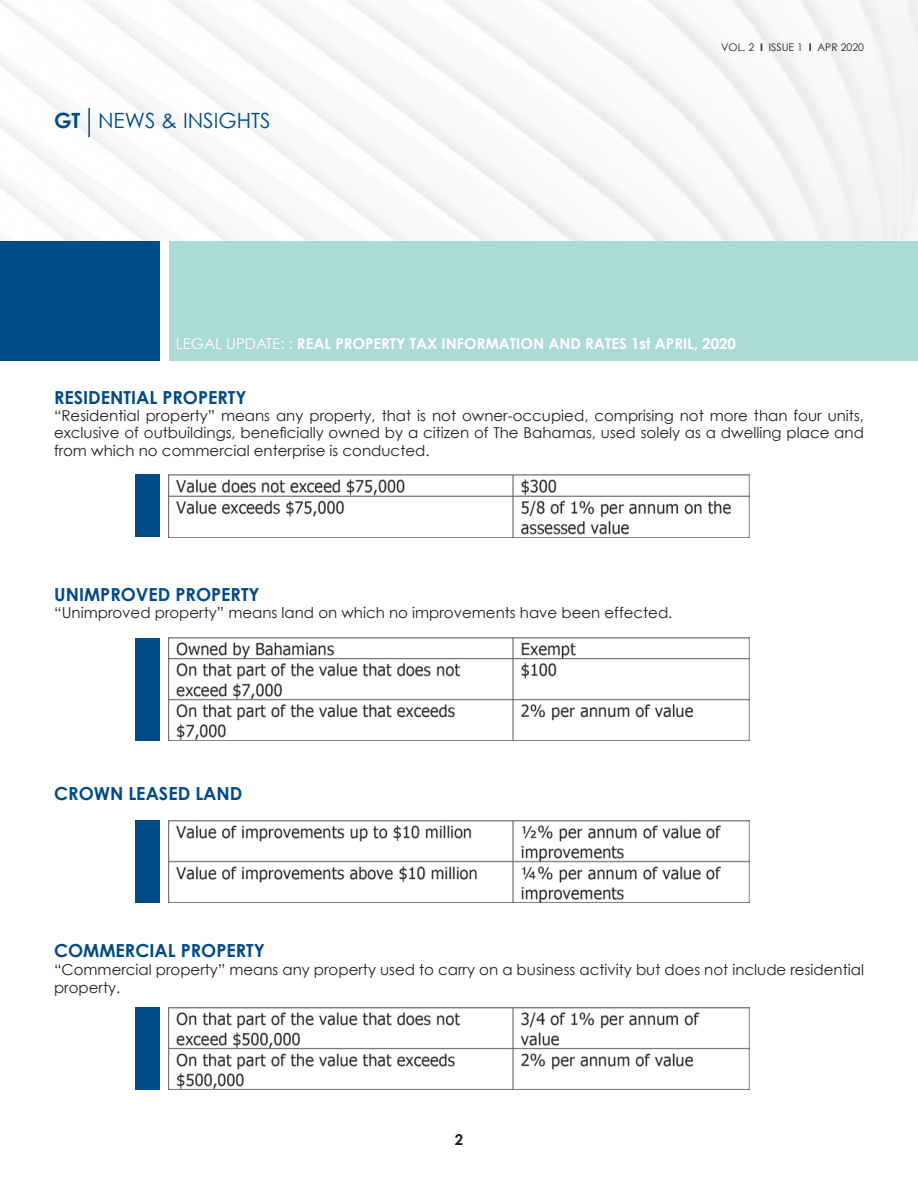
<style>
.page{position:relative;width:918px;height:1188px;background:#fff}
.page>*{position:absolute;margin:0;border:0;box-sizing:border-box;transform-origin:0 0}
.t1{font:21px "Century Gothic";color:#004a87}
.t2{font:700 18px "Century Gothic";color:#004a87}
.t3{font:15px/17.2px "Century Gothic";color:#231f20;text-align:justify}
.t4{font:700 15px "Century Gothic";color:#fff}
.t5{font:700 15px "Century Gothic";color:#231f20}
.t6{font:10.5px "Century Gothic";color:#231f20}
.s1{font-weight:700}
.s2{font-weight:400}
</style>
<div class="page">
<div style="left:170px;top:241px;width:748px;height:119px;background:#acdad6"></div>
<div style="left:1px;top:241px;width:159px;height:119px;background:#004a87"></div>
<hr style="left:88px;top:108px;width:2px;height:29px;background:#004a87">
<img style="left:169px;top:474px;width:581px;height:63px">
<div style="left:135px;top:474px;width:25px;height:63px;background:#004a87"></div>
<div style="left:135px;top:638px;width:25px;height:103px;background:#004a87"></div>
<div style="left:135px;top:821px;width:25px;height:82px;background:#004a87"></div>
<div style="left:135px;top:1008px;width:25px;height:82px;background:#004a87"></div>
<img style="left:169px;top:638px;width:581px;height:103px">
<img style="left:169px;top:821px;width:581px;height:82px">
<img style="left:169px;top:1007px;width:581px;height:83px">
<p class="t1" style="left:54px;top:108px;width:218px"><span class="s1">GT</span> NEWS &amp; INSIGHTS</p>
<p class="t6" style="left:721px;top:41px;width:144px">VOL. 2 <span class="s1">I</span> ISSUE 1 <span class="s1">I</span> APR 2020</p>
<p class="t4" style="left:176px;top:334px;width:561px"><span class="s2">LEGAL UPDATE: :</span> REAL PROPERTY TAX INFORMATION AND RATES 1st APRIL, 2020</p>
<p class="t2" style="left:54px;top:386px;width:194px">RESIDENTIAL PROPERTY</p>
<p class="t3" style="left:54px;top:407px;width:812px">“Residential property” means any property, that is not owner-occupied, comprising not more than four units, exclusive of outbuildings, beneficially owned by a citizen of The Bahamas, used solely as a dwelling place and from which no commercial enterprise is conducted.</p>
<p class="t2" style="left:54px;top:583px;width:207px">UNIMPROVED PROPERTY</p>
<p class="t3" style="left:54px;top:604px;width:620px">“Unimproved property” means land on which no improvements have been effected.</p>
<p class="t2" style="left:54px;top:782px;width:190px">CROWN LEASED LAND</p>
<p class="t2" style="left:54px;top:939px;width:212px">COMMERCIAL PROPERTY</p>
<p class="t3" style="left:54px;top:960px;width:812px;line-height:18px">“Commercial property” means any property used to carry on a business activity but does not include residential property.</p>
<p class="t5" style="left:455px;top:1130px;width:10px">2</p>
</div>
